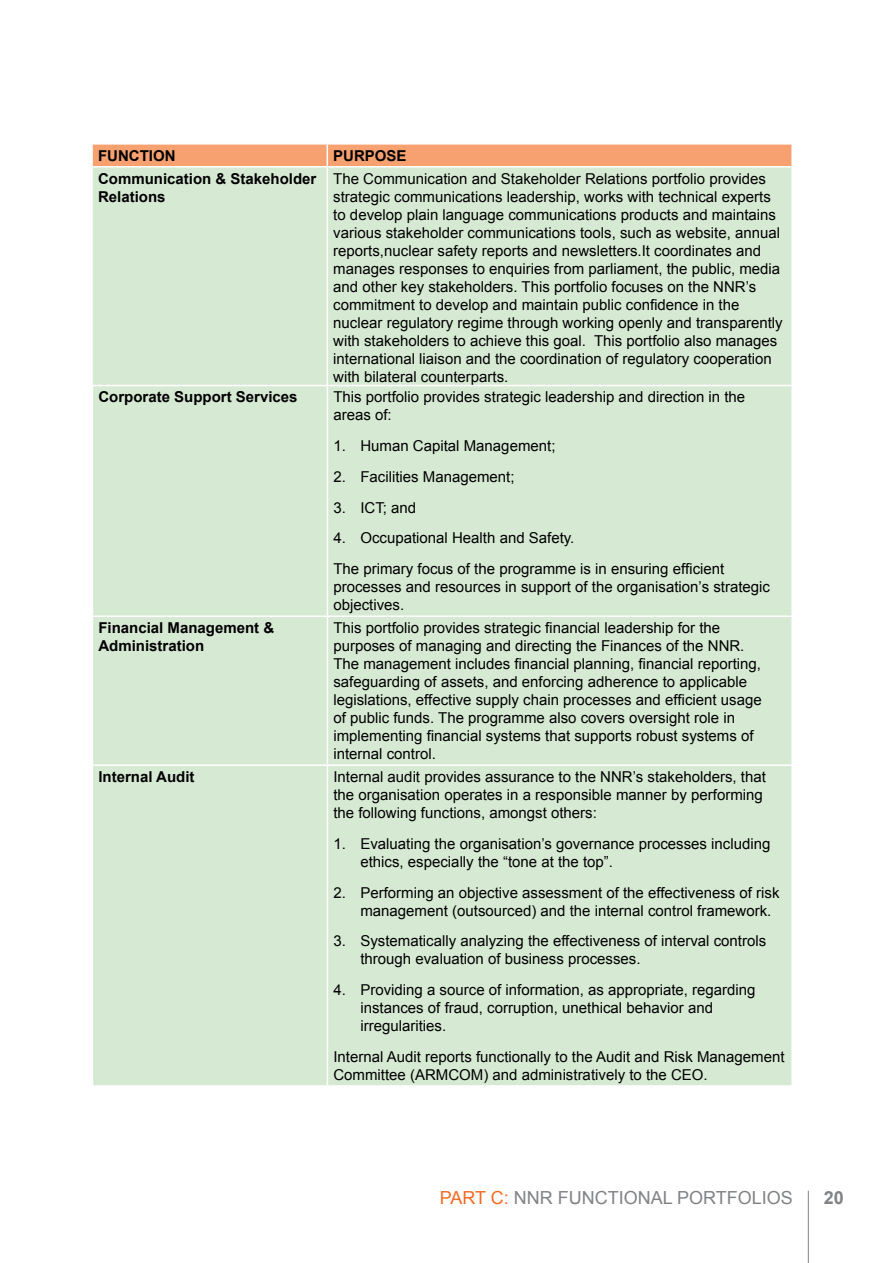
<style>
.page{position:relative;width:893px;height:1263px;background:#fff}
.page>*{position:absolute;margin:0;border:0;box-sizing:border-box;transform-origin:0 0}
.t1{font:18px "Arial";color:#808285}
.t2{font:700 18px "Arial";color:#808285}
.t3{font:15px/18px "Arial";color:#000}
.t4{font:700 15px/18px "Arial";color:#000}
.s1{color:#f26a24}
</style>
<div class="page">
<hr style="left:808px;top:1191px;width:1px;height:72px;background:#808285">
<div style="left:93px;top:167px;width:698px;height:218px;background:#d6ead3"></div>
<div style="left:92px;top:144px;width:700px;height:22px;background:#f8a170"></div>
<hr style="left:791px;top:145px;width:2px;height:21px;background:#fff">
<hr style="left:327px;top:167px;width:1px;height:220px;background:#fff">
<div style="left:93px;top:386px;width:698px;height:699px;background:#d6ead3"></div>
<hr style="left:327px;top:386px;width:1px;height:229px;background:#fff">
<hr style="left:92px;top:615px;width:235px;height:2px;background:#fff">
<hr style="left:327px;top:615px;width:466px;height:2px;background:#fff">
<hr style="left:327px;top:617px;width:1px;height:147px;background:#fff">
<hr style="left:92px;top:764px;width:235px;height:2px;background:#fff">
<hr style="left:327px;top:764px;width:466px;height:2px;background:#fff">
<hr style="left:327px;top:766px;width:1px;height:319px;background:#fff">
<p class="t4" style="left:98px;top:147px;width:79px">Function</p>
<p class="t4" style="left:333px;top:147px;width:75px">Purpose</p>
<p class="t4" style="left:98px;top:170px;width:220px">Communication &amp; Stakeholder<br>Relations</p>
<p class="t3" style="left:333px;top:170px;width:451px">The Communication and Stakeholder Relations portfolio provides strategic communications leadership, works with technical experts to develop plain language communications products and maintains various stakeholder communications tools, such as website, annual reports,nuclear safety reports and newsletters.It coordinates and manages responses to enquiries from parliament, the public, media and other key stakeholders. This portfolio focuses on the NNR’s commitment to develop and maintain public confidence in the nuclear regulatory regime through working openly and transparently with stakeholders to achieve this goal. This portfolio also manages international liaison and the coordination of regulatory cooperation with bilateral counterparts.</p>
<p class="t4" style="left:98px;top:389px;width:201px">Corporate Support Services</p>
<p class="t3" style="left:333px;top:388px;width:413px">This portfolio provides strategic leadership and direction in the areas of:</p>
<p class="t3" style="left:333px;top:437px;width:224px">1. Human Capital Management;</p>
<p class="t3" style="left:333px;top:468px;width:183px">2. Facilities Management;</p>
<p class="t3" style="left:333px;top:499px;width:84px">3. ICT; and</p>
<p class="t3" style="left:333px;top:523px;width:392px;line-height:30.8px">4. Occupational Health and Safety.<br>The primary focus of the programme is in ensuring efficient</p>
<p class="t3" style="left:333px;top:578px;width:438px">processes and resources in support of the organisation’s strategic objectives.</p>
<p class="t4" style="left:98px;top:619px;width:177px">Financial Management &amp;<br>Administration</p>
<p class="t3" style="left:333px;top:619px;width:430px">This portfolio provides strategic financial leadership for the purposes of managing and directing the Finances of the NNR.<br>The management includes financial planning, financial reporting, safeguarding of assets, and enforcing adherence to applicable legislations, effective supply chain processes and efficient usage of public funds. The programme also covers oversight role in implementing financial systems that supports robust systems of internal control.</p>
<p class="t4" style="left:98px;top:768px;width:98px">Internal Audit</p>
<p class="t3" style="left:333px;top:768px;width:434px">Internal audit provides assurance to the NNR’s stakeholders, that the organisation operates in a responsible manner by performing the following functions, amongst others:</p>
<p class="t3" style="left:360px;top:835px;width:411px;text-indent:-27px">1. Evaluating the organisation’s governance processes including ethics, especially the “tone at the top”.</p>
<p class="t3" style="left:360px;top:883px;width:421px;text-indent:-27px">2. Performing an objective assessment of the effectiveness of risk management (outsourced) and the internal control framework.</p>
<p class="t3" style="left:360px;top:932px;width:407px;text-indent:-27px">3. Systematically analyzing the effectiveness of interval controls through evaluation of business processes.</p>
<p class="t3" style="left:360px;top:981px;width:397px;text-indent:-27px">4. Providing a source of information, as appropriate, regarding instances of fraud, corruption, unethical behavior and irregularities.</p>
<p class="t3" style="left:333px;top:1048px;width:453px">Internal Audit reports functionally to the Audit and Risk Management<br>Committee (ARMCOM) and administratively to the CEO.</p>
<p class="t1" style="left:440px;top:1186px;width:355px"><span class="s1">PART C:</span> NNR FUNCTIONAL PORTFOLIOS</p>
<p class="t2" style="left:824px;top:1185px;width:22px">20</p>
</div>
